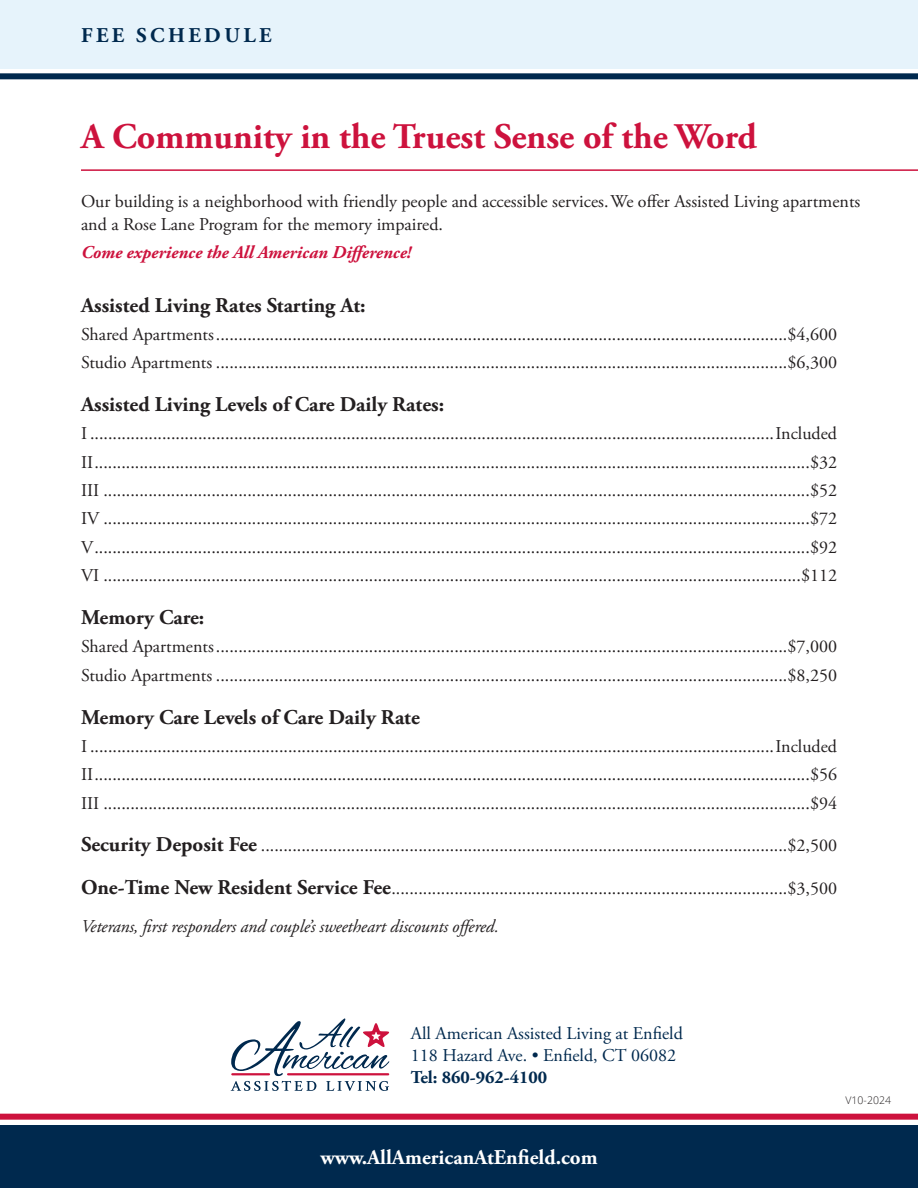
<style>
.page{position:relative;width:918px;height:1188px;background:#fff}
.page>*{position:absolute;margin:0;border:0;box-sizing:border-box;transform-origin:0 0}
.t1{font:700 36px "Adobe Garamond Pro";color:#cd123d}
.t2{font:700 21px "Adobe Garamond Pro";color:#231f20}
.t3{font:700 21px "Adobe Garamond Pro";color:#fff}
.t4{font:700 21px "Adobe Garamond Pro";letter-spacing:.165em;color:#00294e}
.t5{font:18px/28.3px "Adobe Garamond Pro";color:#231f20}
.t6{font:18px/21.6px "Adobe Garamond Pro";color:#00294e}
.t7{font:italic 700 18px "Adobe Garamond Pro";color:#cd123d}
.t8{font:700 18px "Adobe Garamond Pro";color:#00294e}
.t9{font:300 10.5px "Open Sans";color:#231f20}
.s1{font-weight:700;font-size:21px}
.s2{font-style:italic}
</style>
<div class="page">
<hr style="left:81px;top:169px;width:837px;height:2px;background:#cd123d">
<div style="left:0;top:0;width:918px;height:68px;background:#e6f3fb"></div>
<div style="left:0;top:73px;width:918px;height:6px;background:#00294e"></div>
<div style="left:0;top:1125px;width:918px;height:63px;background:#00294e"></div>
<div style="left:0;top:1114px;width:918px;height:6px;background:#cd123d"></div>
<svg style="left:231px;top:1018px;width:158px;height:73px"></svg>
<p class="t4" style="left:81px;top:23px;width:192px">FEE SCHEDULE</p>
<h1 class="t1" style="left:81px;top:116px;width:677px">A Community in the Truest Sense of the Word</h1>
<p class="t5" style="left:81px;top:191px;width:781px;line-height:22.5px">Our building is a neighborhood with friendly people and accessible services.We offer Assisted Living apartments and a Rose Lane Program for the memory impaired.</p>
<p class="t7" style="left:81px;top:242px;width:332px">Come experience the All American Difference!</p>
<p class="t2" style="left:81px;top:293px;width:286px">Assisted Living Rates Starting At:</p>
<p class="t5" style="left:81px;top:321px;width:757px">Shared Apartments...............................................................................................................................$4,600<br>Studio Apartments ...............................................................................................................................$6,300</p>
<p class="t2" style="left:81px;top:392px;width:365px">Assisted Living Levels of Care Daily Rates:</p>
<p class="t5" style="left:81px;top:420px;width:758px;text-align:justify">I ........................................................................................................................................................Included II...............................................................................................................................................................$32<br>III .............................................................................................................................................................$52<br>IV .............................................................................................................................................................$72<br>V...............................................................................................................................................................$92<br>VI ...........................................................................................................................................................$112</p>
<p class="t2" style="left:81px;top:605px;width:125px">Memory Care:</p>
<p class="t5" style="left:81px;top:633px;width:757px;line-height:28.8px">Shared Apartments...............................................................................................................................$7,000<br>Studio Apartments ...............................................................................................................................$8,250</p>
<p class="t2" style="left:81px;top:705px;width:340px">Memory Care Levels of Care Daily Rate</p>
<p class="t5" style="left:81px;top:733px;width:758px;text-align:justify">I ........................................................................................................................................................Included II...............................................................................................................................................................$56<br>III .............................................................................................................................................................$94</p>
<p class="t5" style="left:81px;top:832px;width:757px"><span class="s1">Security Deposit Fee</span> .....................................................................................................................$2,500</p>
<p class="t5" style="left:81px;top:870px;width:757px;line-height:37.8px"><span class="s1">One-Time New Resident Service Fee</span>........................................................................................$3,500<br><span class="s2">Veterans, first responders and couple’s sweetheart discounts offered.</span></p>
<p class="t6" style="left:411px;top:1024px;width:273px">All American Assisted Living at Enfield<br>118 Hazard Ave. • Enfield, CT 06082</p>
<p class="t8" style="left:411px;top:1066px;width:138px">Tel: 860-962-4100</p>
<p class="t3" style="left:320px;top:1145px;width:279px">www.AllAmericanAtEnfield.com</p>
<p class="t9" style="left:846px;top:1093px;width:47px">V10-2024</p>
</div>
